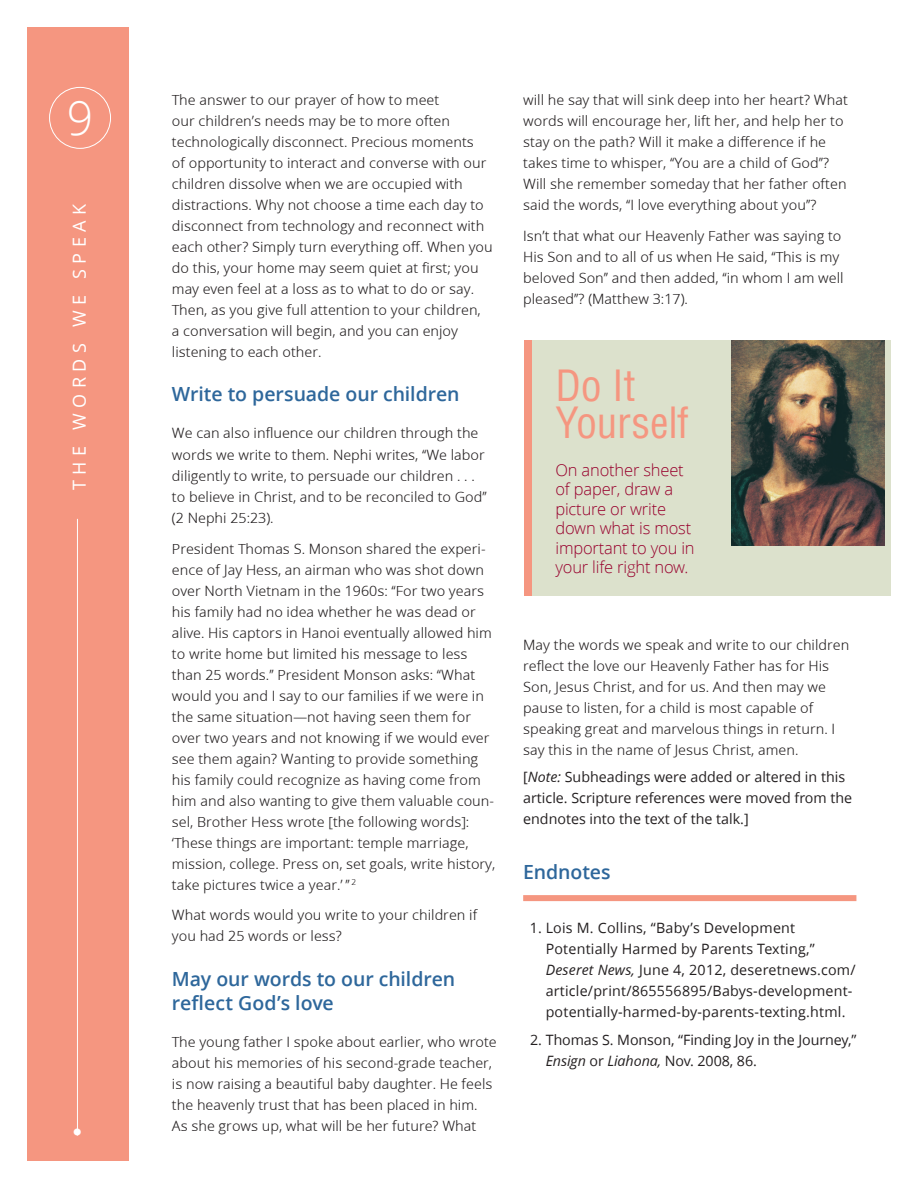
<style>
.page{position:relative;width:918px;height:1188px;background:#fff}
.page>*{position:absolute;margin:0;border:0;box-sizing:border-box;transform-origin:0 0}
.t1{font:300 46.5px "Zoramlds Lat";color:#fff}
.t2{font:condensed 42px/37.5px "Helveticalds Lat";letter-spacing:-.005em;color:#f59680}
.t3{font:600 19.5px/24px "Zoramlds Lat";letter-spacing:-.005em;color:#2e679b}
.t4{font:300 19.5px "Helveticalds Lat";color:#fff}
.t5{font:18px "Zoramlds Lat";letter-spacing:.31em;color:#fff}
.t6{font:300 16.5px/19.5px "Zoramlds Lat";letter-spacing:-.01em;color:#98012d}
.t7{font:14.25px/21px "Zoramlds Lat";color:#231f20}
.t8{font:14.25px/21px "Zoramlds Lat";color:#231f20}
.s1{font-style:italic}
</style>
<div class="page">
<div style="left:27px;top:27px;width:101px;height:1134px;background:#f59680"></div>
<hr style="left:77px;top:185px;width:1px;height:951px;background:#fff">
<div style="left:71px;top:178px;width:15px;height:341px;background:#f59680"></div>
<div style="left:49px;top:87px;width:62px;height:62px;border:1px solid #fff;border-radius:50%"></div>
<div style="left:525px;top:341px;width:8px;height:255px;background:#f59680"></div>
<div style="left:533px;top:341px;width:358px;height:255px;background:#dce1cc"></div>
<img style="left:731px;top:341px;width:153px;height:205px">
<div style="left:523px;top:895px;width:333px;height:6px;background:#f59680"></div>
<h1 class="t1" style="left:67px;top:84px;width:28px">9</h1>
<p class="t7" style="left:172px;top:89px;width:322px">The answer to our prayer of how to meet<br>our children’s needs may be to more often technologically disconnect. Precious moments<br>of opportunity to interact and converse with our children dissolve when we are occupied with distractions. Why not choose a time each day to disconnect from technology and reconnect with each other? Simply turn everything off. When you do this, your home may seem quiet at first; you may even feel at a loss as to what to do or say.<br>Then, as you give full attention to your children,<br>a conversation will begin, and you can enjoy listening to each other.</p>
<h3 class="t3" style="left:172px;top:382px;width:289px">Write to persuade our children</h3>
<p class="t7" style="left:172px;top:423px;width:316px">We can also influence our children through the words we write to them. Nephi writes, “We labor diligently to write, to persuade our children . . . to believe in Christ, and to be reconciled to God” (2 Nephi 25:23).</p>
<p class="t7" style="left:172px;top:538px;width:325px">President Thomas S. Monson shared the experi&shy;ence of Jay Hess, an airman who was shot down over North Vietnam in the 1960s: “For two years his family had no idea whether he was dead or alive. His captors in Hanoi eventually allowed him to write home but limited his message to less than 25 words.” President Monson asks: “What would you and I say to our families if we were in the same situation—not having seen them for over two years and not knowing if we would ever see them again? Wanting to provide something his family could recognize as having come from him and also wanting to give them valuable coun&shy;sel, Brother Hess wrote [the following words]: ‘These things are important: temple marriage, mission, college. Press on, set goals, write history, take pictures twice a year.’ ” <sup>2</sup></p>
<p class="t7" style="left:172px;top:905px;width:307px">What words would you write to your children if you had 25 words or less?</p>
<h3 class="t3" style="left:172px;top:967px;width:285px">May our words to our children reflect God’s love</h3>
<p class="t7" style="left:172px;top:1032px;width:326px">The young father I spoke about earlier, who wrote about his memories of his second-grade teacher, is now raising a beautiful baby daughter. He feels the heavenly trust that has been placed in him.<br>As she grows up, what will be her future? What</p>
<p class="t5" style="left:66px;top:490px;width:288px;rotate:-90deg">THE WORDS WE SPEAK</p>
<h3 class="t4" style="left:73px;top:1117px;width:11px">•</h3>
<p class="t7" style="left:523px;top:89px;width:326px">will he say that will sink deep into her heart? What words will encourage her, lift her, and help her to stay on the path? Will it make a difference if he takes time to whisper, “You are a child of God”?<br>Will she remember someday that her father often said the words, “I love everything about you”?</p>
<p class="t7" style="left:523px;top:225px;width:322px">Isn’t that what our Heavenly Father was saying to His Son and to all of us when He said, “This is my beloved Son” and then added, “in whom I am well pleased”? (Matthew 3:17).</p>
<h2 class="t2" style="left:555px;top:365px;width:135px">Do It<br>Yourself</h2>
<p class="t6" style="left:555px;top:460px;width:141px">On another sheet of paper, draw a picture or write down what is most important to you in your life right now.</p>
<p class="t7" style="left:523px;top:634px;width:328px">May the words we speak and write to our children reflect the love our Heavenly Father has for His Son, Jesus Christ, and for us. And then may we pause to listen, for a child is most capable of speaking great and marvelous things in return. I say this in the name of Jesus Christ, amen.</p>
<p class="t8" style="left:523px;top:767px;width:331px">[<span class="s1">Note:</span> Subheadings were added or altered in this article. Scripture references were moved from the endnotes into the text of the talk.]</p>
<h3 class="t3" style="left:523px;top:860px;width:89px">Endnotes</h3>
<p class="t8" style="left:546px;top:918px;width:311px;text-indent:-16px">1. Lois M. Collins, “Baby’s Development Potentially Harmed by Parents Texting,” <span class="s1">Deseret News,</span> June 4, 2012, deseretnews.com/ article/print/865556895/Babys-development&shy;potentially-harmed-by-parents-texting.html.</p>
<p class="t8" style="left:546px;top:1030px;width:312px;text-indent:-16px">2. Thomas S. Monson, “Finding Joy in the Journey,”<br><span class="s1">Ensign</span> or <span class="s1">Liahona,</span> Nov. 2008, 86.</p>
</div>
